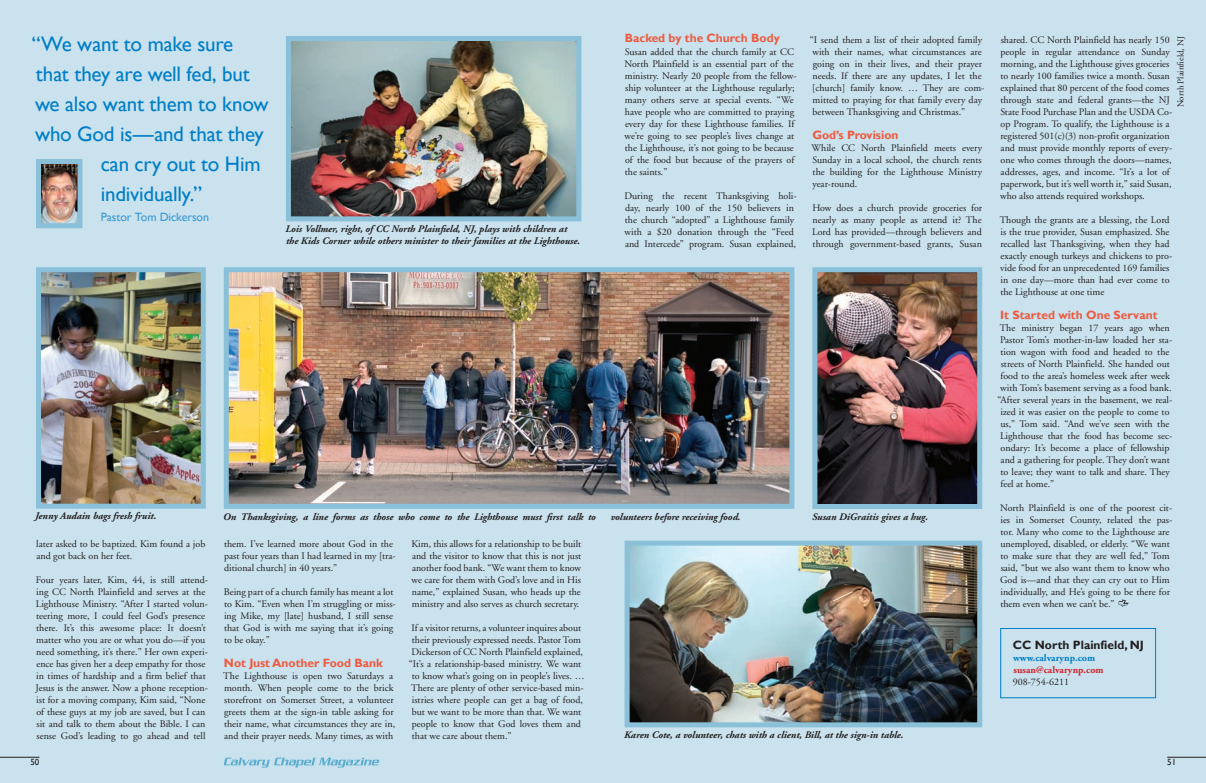
<style>
.page{position:relative;width:1206px;height:783px;background:#fff}
.page>*{position:absolute;margin:0;border:0;box-sizing:border-box;transform-origin:0 0}
.t1{font:21px "Gill Sans";letter-spacing:-.01em;color:#007ec5}
.t2{font:700 12px "Gill Sans";color:#f0593e}
.t3{font:700 12px "Gill Sans";color:#231f20}
.t4{font:12px "Gill Sans";letter-spacing:-.01em;color:#3b98d3}
.t5{font:10px/12px "Adobe Garamond";color:#231f20}
.t6{font:italic 700 10px/12px "Adobe Garamond";color:#231f20}
.t7{font:700 10px "Adobe Garamond";color:#d1232a}
.t8{font:700 10px "Adobe Garamond";color:#007ec5}
.t9{font:9px "Adobe Garamond";color:#231f20}
.t10{font:9px "Gill Sans";color:#231f20}
</style>
<div class="page">
<div style="left:0;top:0;width:603px;height:783px;background:#c9e2ee"></div>
<div style="left:603px;top:0;width:603px;height:783px;background:#c9e2ee"></div>
<div style="left:1000px;top:628px;width:156px;height:70px;border:1px solid #007ec5"></div>
<svg style="left:1118px;top:599px;width:11px;height:8px"></svg>
<img style="left:230px;top:273px;width:558px;height:230px">
<div style="left:224px;top:267px;width:570px;height:242px;border:5px solid #8ac1d9"></div>
<img style="left:631px;top:547px;width:345px;height:174px">
<div style="left:625px;top:541px;width:357px;height:186px;border:5px solid #8ac1d9"></div>
<img style="left:42px;top:273px;width:158px;height:230px">
<div style="left:36px;top:267px;width:170px;height:242px;border:5px solid #8ac1d9"></div>
<img style="left:292px;top:42px;width:283px;height:173px">
<div style="left:286px;top:36px;width:295px;height:185px;border:5px solid #8ac1d9"></div>
<img style="left:818px;top:273px;width:158px;height:230px">
<div style="left:812px;top:267px;width:170px;height:242px;border:5px solid #8ac1d9"></div>
<img style="left:42px;top:165px;width:35px;height:57px">
<div style="left:36px;top:159px;width:47px;height:69px;border:5px solid #8ac1d9"></div>
<hr style="left:0;top:757px;width:39px;height:1px;background:#231f20">
<svg style="left:224px;top:758px;width:155px;height:10px"></svg>
<hr style="left:1167px;top:757px;width:39px;height:1px;background:#231f20">
<h1 class="t1" style="left:32px;top:31px;width:203px">“We want to make sure</h1>
<h1 class="t1" style="left:36px;top:61px;width:215px">that they are well fed, but</h1>
<h1 class="t1" style="left:35px;top:91px;width:235px">we also want them to know</h1>
<h1 class="t1" style="left:35px;top:121px;width:230px">who God is—and that they</h1>
<h1 class="t1" style="left:101px;top:151px;width:161px">can cry out to Him</h1>
<h1 class="t1" style="left:101px;top:181px;width:103px">individually.”</h1>
<p class="t4" style="left:101px;top:209px;width:110px">Pastor Tom Dickerson</p>
<p class="t6" style="left:285px;top:223px;width:296px">Lois Vollmer, right, of CC North Plainfield, NJ, plays with children at the Kids Corner while others minister to their families at the Lighthouse.</p>
<p class="t2" style="left:625px;top:31px;width:157px">Backed by the Church Body</p>
<p class="t5" style="left:625px;top:46px;width:174px">Susan added that the church family at CC North Plainfield is an essential part of the ministry. Nearly 20 people from the fellow&shy;ship volunteer at the Lighthouse regularly; many others serve at special events. “We have people who are committed to praying every day for these Lighthouse families. If we’re going to see people’s lives change at the Lighthouse, it’s not going to be because of the food but because of the prayers of the saints.”</p>
<p class="t5" style="left:625px;top:190px;width:174px">During the recent Thanksgiving holi&shy;day, nearly 100 of the 150 believers in the church “adopted” a Lighthouse family with a $20 donation through the “Feed and Intercede” program. Susan explained,</p>
<p class="t5" style="left:810px;top:34px;width:176px">“I send them a list of their adopted family with their names, what circumstances are going on in their lives, and their prayer needs. If there are any updates, I let the [church] family know. … They are com&shy;mitted to praying for that family every day between Thanksgiving and Christmas.”</p>
<p class="t2" style="left:812px;top:127px;width:88px">God’s Provision</p>
<p class="t5" style="left:812px;top:142px;width:172px;text-align:justify">While CC North Plainfield meets every Sunday in a local school, the church rents the building for the Lighthouse Ministry year-round.</p>
<p class="t5" style="left:812px;top:202px;width:171px;text-align:justify">How does a church provide groceries for nearly as many people as attend it? The Lord has provided—through believers and through government-based grants, Susan</p>
<p class="t6" style="left:35px;top:511px;width:123px">Jenny Audain bags fresh fruit.</p>
<p class="t6" style="left:223px;top:511px;width:374px">On Thanksgiving, a line forms as those who come to the Lighthouse must first talk to</p>
<p class="t6" style="left:611px;top:511px;width:131px">volunteers before receiving food.</p>
<p class="t6" style="left:812px;top:511px;width:117px">Susan DiGraitis gives a hug.</p>
<p class="t5" style="left:36px;top:538px;width:171px">later asked to be baptized. Kim found a job and got back on her feet.</p>
<p class="t5" style="left:36px;top:574px;width:174px">Four years later, Kim, 44, is still attend&shy;ing CC North Plainfield and serves at the Lighthouse Ministry. “After I started volun&shy;teering more, I could feel God’s presence there. It’s this awesome place: It doesn’t matter who you are or what you do—if you need something, it’s there.” Her own experi&shy;ence has given her a deep empathy for those in times of hardship and a firm belief that Jesus is the answer. Now a phone reception&shy;ist for a moving company, Kim said, “None of these guys at my job are saved, but I can sit and talk to them about the Bible. I can sense God’s leading to go ahead and tell</p>
<p class="t5" style="left:224px;top:538px;width:173px">them. I’ve learned more about God in the past four years than I had learned in my [tra&shy;ditional church] in 40 years.”</p>
<p class="t5" style="left:224px;top:586px;width:174px">Being part of a church family has meant a lot to Kim. “Even when I’m struggling or miss&shy;ing Mike, my [late] husband, I still sense that God is with me saying that it’s going to be okay.”</p>
<p class="t2" style="left:224px;top:655px;width:160px">Not Just Another Food Bank</p>
<p class="t5" style="left:223px;top:670px;width:173px">The Lighthouse is open two Saturdays a month. When people come to the brick storefront on Somerset Street, a volunteer greets them at the sign-in table asking for their name, what circumstances they are in, and their prayer needs. Many times, as with</p>
<p class="t5" style="left:412px;top:538px;width:171px;text-align:justify">Kim, this allows for a relationship to be built and the visitor to know that this is not just another food bank. “We want them to know we care for them with God’s love and in His name,” explained Susan, who heads up the ministry and also serves as church secretary.</p>
<p class="t5" style="left:409px;top:622px;width:177px">If a visitor returns, a volunteer inquires about their previously expressed needs. Pastor Tom Dickerson of CC North Plainfield explained, “It’s a relationship-based ministry. We want to know what’s going on in people’s lives. … There are plenty of other service-based min&shy;istries where people can get a bag of food, but we want to be more than that. We want people to know that God loves them and that we care about them.”</p>
<p class="t6" style="left:624px;top:729px;width:281px">Karen Cote, a volunteer, chats with a client, Bill, at the sign-in table.</p>
<p class="t5" style="left:1000px;top:34px;width:174px">shared. CC North Plainfield has nearly 150 people in regular attendance on Sunday morning, and the Lighthouse gives groceries to nearly 100 families twice a month. Susan explained that 80 percent of the food comes through state and federal grants—the NJ State Food Purchase Plan and the USDA Co&shy;op Program. To qualify, the Lighthouse is a registered 501(c)(3) non-profit organization and must provide monthly reports of every&shy;one who comes through the doors—names, addresses, ages, and income. “It’s a lot of paperwork, but it’s well worth it,” said Susan, who also attends required workshops.</p>
<p class="t5" style="left:1000px;top:214px;width:174px">Though the grants are a blessing, the Lord is the true provider, Susan emphasized. She recalled last Thanksgiving, when they had exactly enough turkeys and chickens to pro&shy;vide food for an unprecedented 169 families in one day—more than had ever come to the Lighthouse at one time</p>
<p class="t2" style="left:1000px;top:307px;width:159px">It Started with One Servant</p>
<p class="t5" style="left:1000px;top:322px;width:172px">The ministry began 17 years ago when</p>
<p class="t5" style="left:1000px;top:334px;width:174px">Pastor Tom’s mother-in-law loaded her sta-</p>
<p class="t5" style="left:1000px;top:346px;width:171px">tion wagon with food and headed to the</p>
<p class="t5" style="left:1001px;top:358px;width:171px">streets of North Plainfield. She handed out</p>
<p class="t5" style="left:1000px;top:370px;width:171px">food to the area’s homeless week after week</p>
<p class="t5" style="left:1000px;top:382px;width:173px">with Tom’s basement serving as a food bank.</p>
<p class="t5" style="left:997px;top:394px;width:176px">“After several years in the basement, we real-</p>
<p class="t5" style="left:1000px;top:406px;width:171px">ized it was easier on the people to come to</p>
<p class="t5" style="left:1000px;top:418px;width:171px">us,” Tom said. “And we’ve seen with the</p>
<p class="t5" style="left:1000px;top:430px;width:174px">Lighthouse that the food has become sec-</p>
<p class="t5" style="left:1001px;top:442px;width:170px">ondary: It’s become a place of fellowship</p>
<p class="t5" style="left:1001px;top:454px;width:171px">and a gathering for people. They don’t want</p>
<p class="t5" style="left:1000px;top:466px;width:171px">to leave; they want to talk and share. They</p>
<p class="t5" style="left:1000px;top:478px;width:55px">feel at home.”</p>
<p class="t5" style="left:1000px;top:502px;width:174px">North Plainfield is one of the poorest cit&shy;ies in Somerset County, related the pas&shy;tor. Many who come to the Lighthouse are unemployed, disabled, or elderly. “We want to make sure that they are well fed,” Tom said, “but we also want them to know who God is—and that they can cry out to Him individually, and He’s going to be there for them even when we can’t be.”</p>
<p class="t3" style="left:1013px;top:638px;width:132px">CC North Plainfield, NJ</p>
<p class="t8" style="left:1013px;top:653px;width:84px">www.calvarynp.com</p>
<p class="t7" style="left:1014px;top:665px;width:92px">susan@calvarynp.com</p>
<p class="t5" style="left:1013px;top:676px;width:58px">908-754-6211</p>
<p class="t9" style="left:1176px;top:107px;width:73px;rotate:-90deg">North Plainfield, NJ</p>
<p class="t10" style="left:30px;top:757px;width:10px">50</p>
<p class="t10" style="left:1167px;top:757px;width:10px">51</p>
</div>
